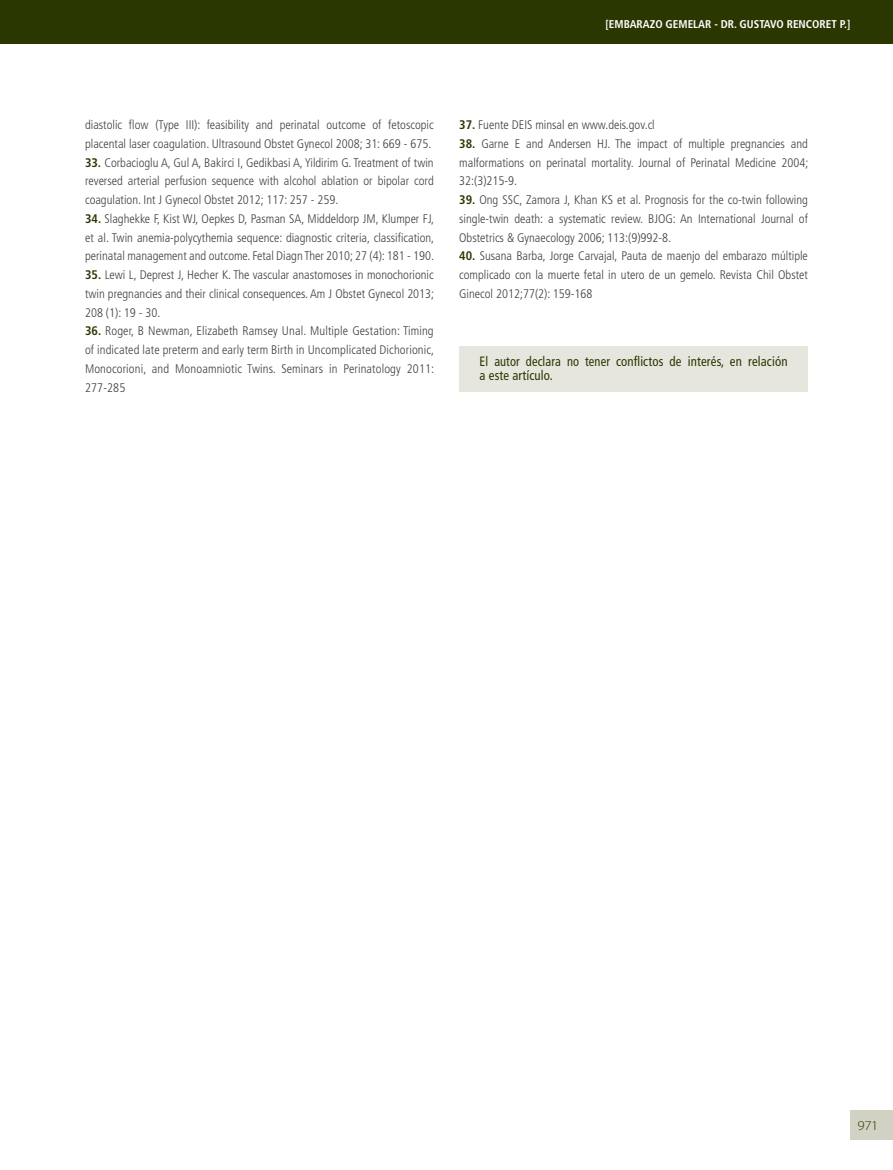
<style>
.page{position:relative;width:893px;height:1170px;background:#fff}
.page>*{position:absolute;margin:0;border:0;box-sizing:border-box;transform-origin:0 0}
.t1{font:condensed 13.5px/13.5px "Frutiger";letter-spacing:.01em;color:#2b3700;scale:.92 1}
.t2{font:300 13.5px "Myriad Pro";color:#2b3700;scale:1.1 1}
.t3{font:300 condensed 12.45px/18.8px "Frutiger";color:#414042;text-align:justify}
.t4{font:700 condensed 11.25px "Frutiger";color:#fff}
.s1{font-weight:700;color:#2b3700}
</style>
<div class="page">
<div style="left:850px;top:1110px;width:43px;height:30px;background:#d1d2c4"></div>
<div style="left:0;top:0;width:893px;height:44px;background:#2b3700"></div>
<div style="left:459px;top:346px;width:349px;height:46px;background:#e6e6de"></div>
<p class="t4" style="left:606px;top:17px;width:75px">[EMBARAZO GEMELAR</p>
<p class="t4" style="left:714px;top:17px;width:33px">- DR. GUSTAVO</p>
<p class="t4" style="left:787px;top:17px;width:14px">RENCORET</p>
<p class="t4" style="left:840px;top:17px;width:12px">P.]</p>
<p class="t3" style="left:85px;top:115px;width:350px">diastolic flow (Type III): feasibility and perinatal outcome of fetoscopic placental laser coagulation. Ultrasound Obstet Gynecol 2008; 31: 669 - 675.</p>
<p class="t3" style="left:85px;top:153px;width:350px"><span class="s1">33.</span> Corbacioglu A, Gul A, Bakirci I, Gedikbasi A, Yildirim G. Treatment of twin reversed arterial perfusion sequence with alcohol ablation or bipolar cord coagulation. I nt J Gynecol Obstet 2012; 117: 257 - 259.</p>
<p class="t3" style="left:85px;top:209px;width:351px"><span class="s1">34.</span> Slaghekke F, Kist WJ, Oepkes D, Pasman SA, Middeldorp JM, Klumper FJ, et al. Twin anemia-polycythemia sequence: diagnostic criteria, classification, perinatal management and outcome. Fetal Diagn Ther 2010; 27 (4): 181 - 190.</p>
<p class="t3" style="left:85px;top:265px;width:351px"><span class="s1">35.</span> Lewi L, Deprest J, Hecher K. The vascular anastomoses in monochorionic twin pregnancies and their clinical consequences. Am J Obstet Gynecol 2013; 208 (1): 19 - 30.</p>
<p class="t3" style="left:85px;top:322px;width:351px"><span class="s1">36.</span> Roger, B Newman, Elizabeth Ramsey Unal. Multiple Gestation: Timing of indicated late preterm and early term Birth in Uncomplicated Dichorionic, Monocorioni, and Monoamniotic Twins. Seminars in Perinatology 2011:<br>277-285</p>
<p class="t3" style="left:459px;top:115px;width:197px"><span class="s1">37.</span> Fuente DEIS minsal en www.deis.gov.cl</p>
<p class="t3" style="left:459px;top:134px;width:351px"><span class="s1">38.</span> Garne E and Andersen HJ. The impact of multiple pregnancies and malformations on perinatal mortality. Journal of Perinatal Medicine 2004; 32:(3)215-9.</p>
<p class="t3" style="left:459px;top:190px;width:350px"><span class="s1">39.</span> Ong SSC, Zamora J, Khan KS et al. Prognosis for the co-twin following single-twin death: a systematic review. BJOG: An I nternational Journal of Obstetrics &amp; Gynaecology 2006; 113:(9)992-8.</p>
<p class="t3" style="left:459px;top:247px;width:350px"><span class="s1">40.</span> Susana Barba, Jorge Carvajal, Pauta de maenjo del embarazo múltiple complicado con la muerte fetal in utero de un gemelo. Revista Chil Obstet Ginecol 2012;77(2): 159-168</p>
<p class="t1" style="left:480px;top:354px;width:336px">El autor declara no tener conflictos de interés, en relación a este artículo.</p>
<p class="t2" style="left:857px;top:1117px;width:21px">971</p>
</div>
